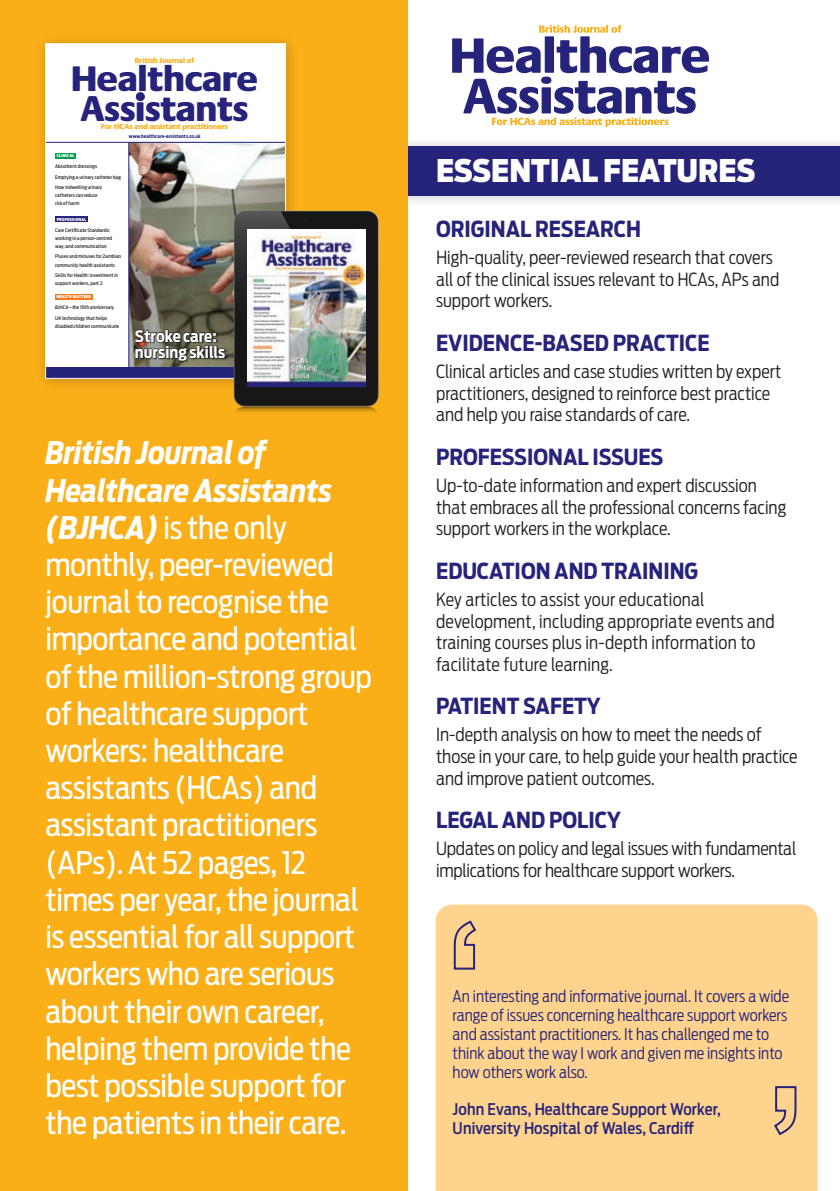
<style>
.page{position:relative;width:840px;height:1191px;background:#fff}
.page>*{position:absolute;margin:0;border:0;box-sizing:border-box;transform-origin:0 0}
.t1{font:800 36.8px/29.2px "Praxis";color:#26237b}
.t2{font:31px/37.2px "Antenna Cond";letter-spacing:-.01em;color:#fff}
.t3{font:900 31px "Antenna Cond";color:#fff}
.t4{font:700 22px "Antenna Cond";color:#26237b}
.t5{font:300 18px/21.6px "Antenna Cond";color:#231f20}
.t6{font:300 16px/19.2px "Antenna Cond";color:#26237b}
.t7{font:500 16px/19.2px "Antenna Cond";letter-spacing:.01em;color:#26237b}
.t8{font:700 15.8px/16.2px "Antenna Cond";letter-spacing:.005em;color:#fff}
.t9{font:800 7.6px "Praxis";color:#faaf18}
.t10{font:500 4.8px/8.2px "Antenna Cond";letter-spacing:.015em;color:#231f20}
.t11{font:700 4.8px "Antenna Cond";letter-spacing:.005em;color:#26237b}
.t12{font:900 4px "Antenna Cond";letter-spacing:.005em;color:#fff}
.s1{font-style:italic}
.s2{font-weight:700;font-style:italic}
</style>
<div class="page">
<div style="left:158px;top:136px;width:681px;height:72px;background:#231f20;opacity:.25"></div>
<div style="left:167px;top:146px;width:672px;height:49px;background:#26237b"></div>
<div style="left:0;top:0;width:407px;height:1191px;background:#faaf18"></div>
<div style="left:35px;top:33px;width:264px;height:359px;background:#231f20;opacity:.25"></div>
<div style="left:46px;top:44px;width:239px;height:334px;background:#fff"></div>
<img style="left:129px;top:143px;width:154px;height:224px">
<div style="left:136px;top:92px;width:9px;height:9px;background:#26237b;border-radius:50%"></div>
<hr style="left:46px;top:142px;width:239px;height:1px;background:#26237b">
<div style="left:46px;top:367px;width:239px;height:11px;background:#26237b"></div>
<hr style="left:128px;top:142px;width:1px;height:236px;background:#26237b">
<div style="left:55px;top:153px;width:20px;height:5px;background:#009f4f"></div>
<div style="left:55px;top:217px;width:33px;height:5px;background:#26237b"></div>
<div style="left:55px;top:294px;width:37px;height:5px;background:#f47921"></div>
<img style="left:135px;top:329px;width:92px;height:34px">
<svg style="left:135px;top:329px;width:90px;height:32px;background:#49463a"></svg>
<div style="left:45px;top:43px;width:240px;height:335px;border:1px solid #fff"></div>
<svg style="left:233px;top:210px;width:145px;height:202px;background:#383127"></svg>
<img style="left:247px;top:230px;width:118px;height:156px">
<div style="left:435px;top:904px;width:382px;height:287px;background:#fed38d"></div>
<svg style="left:452px;top:919px;width:25px;height:51px"></svg>
<svg style="left:772px;top:1085px;width:25px;height:51px"></svg>
<svg style="left:452px;top:25px;width:256px;height:102px"></svg>
<p class="t9" style="left:135px;top:56px;width:61px">British Journal of</p>
<h1 class="t1" style="left:71px;top:65px;width:188px">Healthcare<br>Assistants</h1>
<p class="t9" style="left:101px;top:122px;width:128px">For HCAs and assistant practitioners</p>
<p class="t11" style="left:129px;top:133px;width:73px">www.healthcare-assistants.co.uk</p>
<p class="t12" style="left:57px;top:153px;width:19px">CLINICAL</p>
<p class="t10" style="left:55px;top:161px;width:67px;line-height:10.4px">Absorbent dressings<br>Emptying a urinary catheter bag<br>How indwelling urinary</p>
<p class="t10" style="left:55px;top:191px;width:44px">catheters can reduce risk of harm</p>
<p class="t12" style="left:57px;top:217px;width:31px">PROFESSIONAL</p>
<p class="t10" style="left:55px;top:226px;width:58px">Care Certificate Standards: working in a person-centred way; and communication</p>
<p class="t10" style="left:55px;top:252px;width:67px">Pluses and minuses for Zambian community health assistants</p>
<p class="t10" style="left:55px;top:271px;width:64px">Skills for Health: investment in support workers, part 2</p>
<p class="t12" style="left:56px;top:294px;width:36px">HEALTH MATTERS</p>
<p class="t10" style="left:55px;top:302px;width:61px;line-height:10.4px"><span class="s1">BJHCA</span>—the 10th anniversary<br>UK technology that helps</p>
<p class="t10" style="left:55px;top:322px;width:65px">disabled children communicate</p>
<p class="t8" style="left:135px;top:328px;width:92px">Stroke care: nursing skills</p>
<p class="t2" style="left:45px;top:434px;width:328px"><span class="s2">British Journal of<br>Healthcare Assistants (BJHCA)</span> is the only monthly, peer-reviewed journal to recognise the importance and potential of the million-strong group of healthcare support workers: healthcare assistants (HCAs) and assistant practitioners (APs). At 52 pages, 12 times per year, the journal is essential for all support workers who are serious about their own career, helping them provide the best possible support for the patients in their care.</p>
<h2 class="t3" style="left:436px;top:152px;width:320px">ESSENTIAL FEATURES</h2>
<p class="t4" style="left:436px;top:216px;width:206px">ORIGINAL RESEARCH</p>
<p class="t5" style="left:436px;top:247px;width:344px">High-quality, peer-reviewed research that covers all of the clinical issues relevant to HCAs, APs and support workers.</p>
<p class="t4" style="left:436px;top:330px;width:275px">EVIDENCE-BASED PRACTICE</p>
<p class="t5" style="left:436px;top:361px;width:346px">Clinical articles and case studies written by expert practitioners, designed to reinforce best practice and help you raise standards of care.</p>
<p class="t4" style="left:436px;top:443px;width:229px">PROFESSIONAL ISSUES</p>
<p class="t5" style="left:436px;top:475px;width:351px">Up-to-date information and expert discussion that embraces all the professional concerns facing support workers in the workplace.</p>
<p class="t4" style="left:436px;top:557px;width:263px">EDUCATION AND TRAINING</p>
<p class="t5" style="left:436px;top:588px;width:340px">Key articles to assist your educational development, including appropriate events and training courses plus in-depth information to facilitate future learning.</p>
<p class="t4" style="left:436px;top:693px;width:166px">PATIENT SAFETY</p>
<p class="t5" style="left:436px;top:724px;width:363px">In-depth analysis on how to meet the needs of those in your care, to help guide your health practice and improve patient outcomes.</p>
<p class="t4" style="left:436px;top:807px;width:186px">LEGAL AND POLICY</p>
<p class="t5" style="left:436px;top:838px;width:361px">Updates on policy and legal issues with fundamental implications for healthcare support workers.</p>
<p class="t6" style="left:452px;top:986px;width:338px">An interesting and informative journal. It covers a wide range of issues concerning healthcare support workers and assistant practitioners. It has challenged me to think about the way I work and given me insights into how others work also.</p>
<p class="t7" style="left:452px;top:1099px;width:269px">John Evans, Healthcare Support Worker,<br>University Hospital of Wales, Cardiff</p>
</div>
